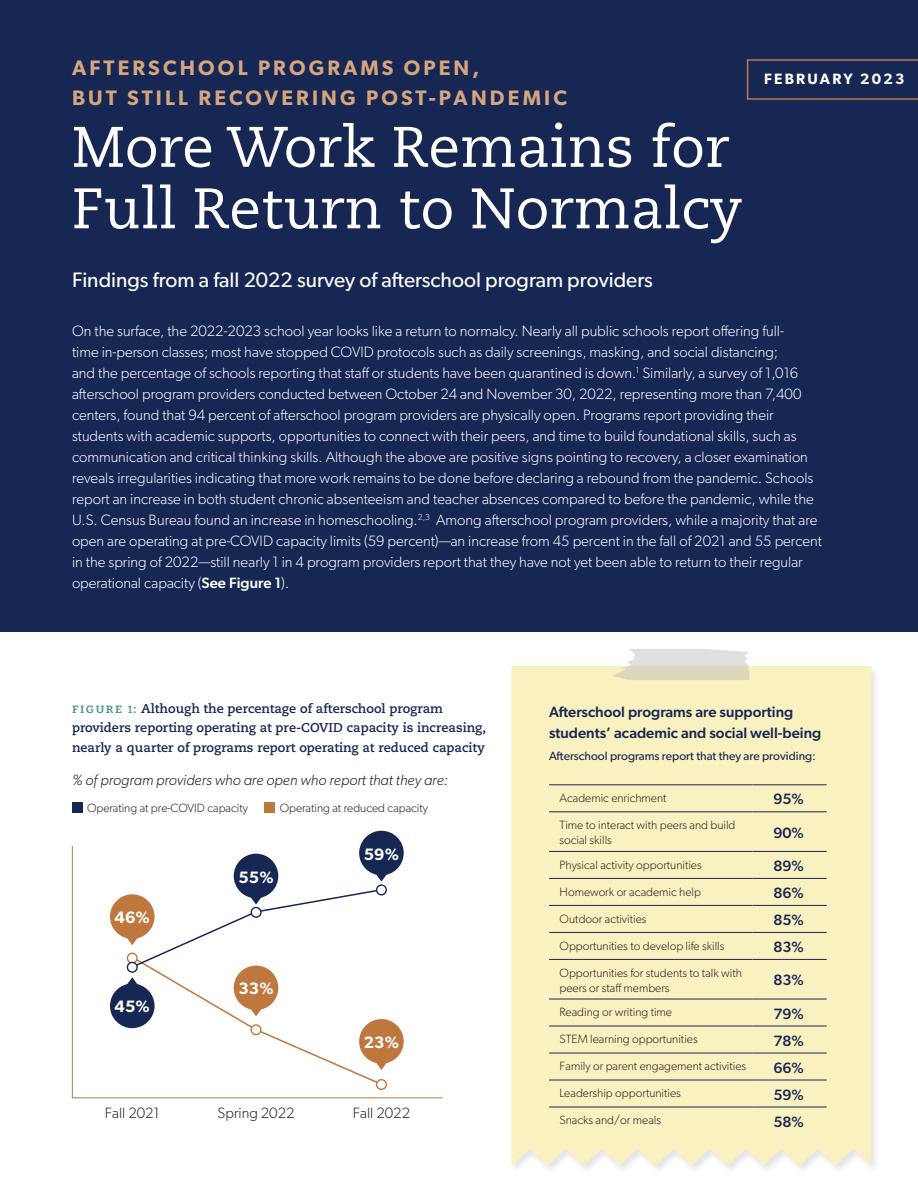
<style>
.page{position:relative;width:918px;height:1188px;background:#fff}
.page>*{position:absolute;margin:0;border:0;box-sizing:border-box;transform-origin:0 0}
.t1{font:57px/61.5px "Caecilia LT Pro 55 Roman";color:#fff}
.body_-_intro{font:21px "Gibson";color:#fff}
.t2{font:600 21px "Gibson";letter-spacing:.15em;color:#d5a57d}
.body_-_mid{font:600 16.5px "Gibson";letter-spacing:.01em;color:#fff}
.body{font:300 15px/21px "Gibson";color:#fff}
.body-2{font:500 15px/21px "Gibson";color:#172754}
.body-3{font:italic 300 15px "Gibson";color:#231f20}
.body_-_small{font:500 15px "Gibson";color:#172754}
.body-4{font:300 15px "Gibson";color:#231f20}
.Date{font:600 15px "Gibson";letter-spacing:.15em;color:#fff}
.body_-_figure{font:700 12.75px/19.5px "Caecilia LT Pro 75";color:#172754}
.body_-_small-2{font:300 12px/15px "Gibson";color:#231f20}
.body_-_small-3{font:12px "Gibson";color:#172754}
.s1{font-weight:500}
.s2{font-family:"Bitter";font-weight:600;color:#579293}
.s3{font-family:"Bitter";font-weight:600;font-size:10.5px;color:#579293}
</style>
<div class="page">
<div style="left:0;top:0;width:918px;height:632px;background:#172754"></div>
<svg style="left:747px;top:59px;width:171px;height:41px"></svg>
<div style="left:72px;top:803px;width:10px;height:10px;background:#172754"></div>
<div style="left:265px;top:803px;width:10px;height:10px;background:#be783e"></div>
<svg style="left:72px;top:846px;width:371px;height:253px"></svg>
<svg style="left:377px;top:885px;width:9px;height:10px"></svg>
<div style="left:376px;top:884px;width:11px;height:11px;border:1px solid #172754;border-radius:50%"></div>
<div style="left:377px;top:1080px;width:9px;height:9px;background:#fff;border-radius:50%"></div>
<div style="left:376px;top:1079px;width:11px;height:11px;border:1px solid #be783e;border-radius:50%"></div>
<div style="left:359px;top:831px;width:45px;height:44px;background:#172754;border-radius:50%"></div>
<svg style="left:375px;top:874px;width:13px;height:8px"></svg>
<div style="left:234px;top:854px;width:44px;height:44px;background:#172754;border-radius:50%"></div>
<div style="left:110px;top:984px;width:45px;height:44px;background:#172754;border-radius:50%"></div>
<div style="left:110px;top:894px;width:45px;height:45px;background:#be783e;border-radius:50%"></div>
<div style="left:359px;top:1019px;width:45px;height:45px;background:#be783e;border-radius:50%"></div>
<svg style="left:126px;top:888px;width:262px;height:198px"></svg>
<div style="left:509px;top:665px;width:371px;height:510px;background:#231f20;opacity:.12"></div>
<div style="left:512px;top:666px;width:360px;height:500px;background:#faf1c0"></div>
<svg style="left:613px;top:649px;width:136px;height:31px;background:#e1dfd2"></svg>
<hr style="left:549px;top:811px;width:203px;height:1px;background:#172754">
<hr style="left:752px;top:811px;width:75px;height:1px;background:#172754">
<hr style="left:549px;top:851px;width:203px;height:1px;background:#172754">
<hr style="left:752px;top:851px;width:75px;height:1px;background:#172754">
<hr style="left:549px;top:878px;width:203px;height:1px;background:#172754">
<hr style="left:752px;top:878px;width:75px;height:1px;background:#172754">
<hr style="left:549px;top:905px;width:203px;height:1px;background:#172754">
<hr style="left:752px;top:905px;width:75px;height:1px;background:#172754">
<hr style="left:549px;top:932px;width:203px;height:1px;background:#172754">
<hr style="left:752px;top:932px;width:75px;height:1px;background:#172754">
<hr style="left:549px;top:959px;width:203px;height:1px;background:#172754">
<hr style="left:752px;top:959px;width:75px;height:1px;background:#172754">
<hr style="left:549px;top:999px;width:203px;height:1px;background:#172754">
<hr style="left:752px;top:999px;width:75px;height:1px;background:#172754">
<hr style="left:549px;top:1026px;width:203px;height:1px;background:#172754">
<hr style="left:752px;top:1026px;width:75px;height:1px;background:#172754">
<hr style="left:549px;top:1053px;width:203px;height:1px;background:#172754">
<hr style="left:752px;top:1053px;width:75px;height:1px;background:#172754">
<hr style="left:549px;top:1080px;width:203px;height:1px;background:#172754">
<hr style="left:752px;top:1080px;width:75px;height:1px;background:#172754">
<hr style="left:549px;top:1107px;width:203px;height:1px;background:#172754">
<hr style="left:752px;top:1107px;width:75px;height:1px;background:#172754">
<hr style="left:549px;top:784px;width:203px;height:1px;background:#172754">
<hr style="left:752px;top:784px;width:75px;height:1px;background:#172754">
<p class="t2" style="left:72px;top:55px;width:409px">AFTERSCHOOL PROGRAMS OPEN,</p>
<p class="t2" style="left:72px;top:85px;width:497px">BUT STILL RECOVERING POST-PANDEMIC</p>
<p class="t1" style="left:72px;top:115px;width:672px">More Work Remains for<br>Full Return to Normalcy</p>
<p class="body_-_intro" style="left:72px;top:267px;width:582px">Findings from a fall 2022 survey of afterschool program providers</p>
<p class="body" style="left:72px;top:320px;width:751px">On the surface, the 2022-2023 school year looks like a return to normalcy. Nearly all public schools report offering full-<br>time in-person classes; most have stopped COVID protocols such as daily screenings, masking, and social distancing;<br>and the percentage of schools reporting that staff or students have been quarantined is down.<sup>1</sup> Similarly, a survey of 1,016 afterschool program providers conducted between October 24 and November 30, 2022, representing more than 7,400 centers, found that 94 percent of afterschool program providers are physically open. Programs report providing their students with academic supports, opportunities to connect with their peers, and time to build foundational skills, such as communication and critical thinking skills. Although the above are positive signs pointing to recovery, a closer examination reveals irregularities indicating that more work remains to be done before declaring a rebound from the pandemic. Schools report an increase in both student chronic absenteeism and teacher absences compared to before the pandemic, while the U.S. Census Bureau found an increase in homeschooling.<sup>2,3</sup> Among afterschool program providers, while a majority that are open are operating at pre-COVID capacity limits (59 percent)—an increase from 45 percent in the fall of 2021 and 55 percent in the spring of 2022—still nearly 1 in 4 program providers report that they have not yet been able to return to their regular operational capacity (<span class="s1">See Figure 1</span>).</p>
<p class="Date" style="left:764px;top:70px;width:142px">FEBRUARY 2023</p>
<p class="body_-_figure" style="left:72px;top:698px;width:416px"><span class="s2">figure</span> <span class="s3">1</span> <span class="s2">:</span> Although the percentage of afterschool program providers reporting operating at pre-COVID capacity is increasing, nearly a quarter of programs report operating at reduced capacity</p>
<p class="body-3" style="left:72px;top:770px;width:378px">% of program providers who are open who report that they are:</p>
<p class="body_-_small-2" style="left:87px;top:800px;width:162px">Operating at pre-COVID capacity</p>
<p class="body_-_small-2" style="left:280px;top:800px;width:150px">Operating at reduced capacity</p>
<p class="body_-_mid" style="left:115px;top:908px;width:37px">46%</p>
<p class="body_-_mid" style="left:115px;top:997px;width:37px">45%</p>
<p class="body_-_mid" style="left:238px;top:867px;width:37px">55%</p>
<p class="body_-_mid" style="left:238px;top:979px;width:37px">33%</p>
<p class="body_-_mid" style="left:364px;top:844px;width:37px">59%</p>
<p class="body_-_mid" style="left:364px;top:1032px;width:37px">23%</p>
<p class="body-4" style="left:105px;top:1104px;width:57px">Fall 2021</p>
<p class="body-4" style="left:218px;top:1104px;width:78px">Spring 2022</p>
<p class="body-4" style="left:353px;top:1104px;width:59px">Fall 2022</p>
<p class="body-2" style="left:549px;top:701px;width:274px">Afterschool programs are supporting students’ academic and social well-being</p>
<p class="body_-_small-3" style="left:549px;top:749px;width:268px">Afterschool programs report that they are providing:</p>
<p class="body_-_small-2" style="left:560px;top:790px;width:108px">Academic enrichment</p>
<p class="body_-_small" style="left:773px;top:790px;width:32px">95%</p>
<p class="body_-_small-2" style="left:560px;top:817px;width:177px">Time to interact with peers and build social skills</p>
<p class="body_-_small" style="left:773px;top:823px;width:32px">90%</p>
<p class="body_-_small-2" style="left:560px;top:857px;width:144px">Physical activity opportunities</p>
<p class="body_-_small" style="left:773px;top:857px;width:32px">89%</p>
<p class="body_-_small-2" style="left:560px;top:884px;width:143px">Homework or academic help</p>
<p class="body_-_small" style="left:773px;top:884px;width:32px">86%</p>
<p class="body_-_small-2" style="left:560px;top:911px;width:88px">Outdoor activities</p>
<p class="body_-_small" style="left:773px;top:911px;width:32px">85%</p>
<p class="body_-_small-2" style="left:560px;top:938px;width:166px">Opportunities to develop life skills</p>
<p class="body_-_small" style="left:773px;top:938px;width:32px">83%</p>
<p class="body_-_small-2" style="left:560px;top:965px;width:184px">Opportunities for students to talk with peers or staff members</p>
<p class="body_-_small" style="left:773px;top:971px;width:32px">83%</p>
<p class="body_-_small-2" style="left:560px;top:1004px;width:114px">Reading or writing time</p>
<p class="body_-_small" style="left:773px;top:1004px;width:32px">79%</p>
<p class="body_-_small-2" style="left:560px;top:1031px;width:140px">STEM learning opportunities</p>
<p class="body_-_small" style="left:773px;top:1031px;width:32px">78%</p>
<p class="body_-_small-2" style="left:560px;top:1058px;width:188px">Family or parent engagement activities</p>
<p class="body_-_small" style="left:773px;top:1058px;width:32px">66%</p>
<p class="body_-_small-2" style="left:560px;top:1085px;width:123px">Leadership opportunities</p>
<p class="body_-_small" style="left:773px;top:1085px;width:32px">59%</p>
<p class="body_-_small-2" style="left:560px;top:1112px;width:103px">Snacks and/or meals</p>
<p class="body_-_small" style="left:773px;top:1112px;width:32px">58%</p>
</div>
